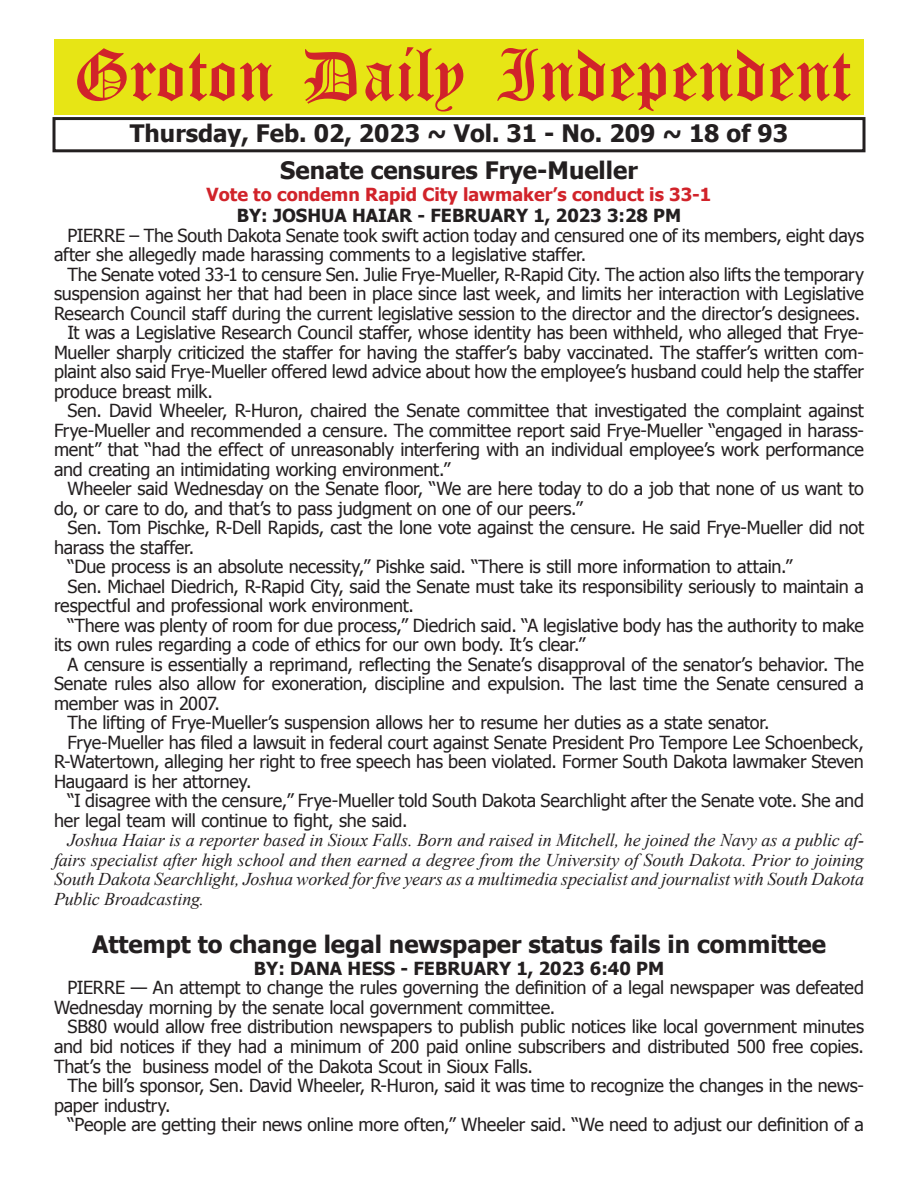
<style>
.page{position:relative;width:918px;height:1188px;background:#fff}
.page>*{position:absolute;margin:0;border:0;box-sizing:border-box;transform-origin:0 0}
.t1{font:54px "Old English Five";color:#d1232a}
.t2{font:700 24px "Tahoma";color:#231f20}
.t3{font:18px/19.5px "Tahoma";letter-spacing:-.015em;color:#231f20}
.t4{font:italic 18px/19.5px "Times New Roman";letter-spacing:-.005em;color:#231f20;text-align:justify}
.t5{font:700 18px "Tahoma";color:#231f20}
.t6{font:700 18px "Tahoma";color:#d1232a}
</style>
<div class="page">
<div style="left:52px;top:117px;width:814px;height:35px;border:3px solid #231f20"></div>
<div style="left:54px;top:40px;width:810px;height:75px;background:#e7e515"></div>
<h1 class="t1" style="left:73px;top:50px;width:779px">Groton Daily Independent</h1>
<h2 class="t2" style="left:130px;top:116px;width:660px">Thursday, Feb. 02, 2023 ~ Vol. 31 - No. 209 ~ 18 of 93</h2>
<h2 class="t2" style="left:280px;top:154px;width:359px">Senate censures Frye-Mueller</h2>
<p class="t6" style="left:207px;top:182px;width:506px">Vote to condemn Rapid City lawmaker’s conduct is 33-1</p>
<p class="t5" style="left:237px;top:203px;width:446px">BY: JOSHUA HAIAR - FEBRUARY 1, 2023 3:28 PM</p>
<p class="t3" style="left:54px;top:225px;width:812px;text-indent:14px">PIERRE – The South Dakota Senate took swift action today and censured one of its members, eight days after she allegedly made harassing comments to a legislative staffer.</p>
<p class="t3" style="left:68px;top:264px;width:798px">The Senate voted 33-1 to censure Sen. Julie Frye-Mueller, R-Rapid City. The action also lifts the temporary</p>
<p class="t3" style="left:54px;top:283px;width:811px">suspension against her that had been in place since last week, and limits her interaction with Legislative</p>
<p class="t3" style="left:54px;top:303px;width:808px">Research Council staff during the current legislative session to the director and the director’s designees.</p>
<p class="t3" style="left:68px;top:322px;width:798px">It was a Legislative Research Council staffer, whose identity has been withheld, who alleged that Frye-</p>
<p class="t3" style="left:54px;top:342px;width:811px">Mueller sharply criticized the staffer for having the staffer’s baby vaccinated. The staffer’s written com-</p>
<p class="t3" style="left:54px;top:361px;width:812px">plaint also said Frye-Mueller offered lewd advice about how the employee’s husband could help the staffer</p>
<p class="t3" style="left:54px;top:381px;width:160px">produce breast milk.</p>
<p class="t3" style="left:68px;top:400px;width:798px">Sen. David Wheeler, R-Huron, chaired the Senate committee that investigated the complaint against</p>
<p class="t3" style="left:54px;top:420px;width:811px">Frye-Mueller and recommended a censure. The committee report said Frye-Mueller “engaged in harass-</p>
<p class="t3" style="left:54px;top:439px;width:811px">ment” that “had the effect of unreasonably interfering with an individual employee’s work performance</p>
<p class="t3" style="left:54px;top:459px;width:398px">and creating an intimidating working environment.”</p>
<p class="t3" style="left:68px;top:478px;width:798px">Wheeler said Wednesday on the Senate floor, “We are here today to do a job that none of us want to</p>
<p class="t3" style="left:54px;top:498px;width:530px">do, or care to do, and that’s to pass judgment on one of our peers.”</p>
<p class="t3" style="left:68px;top:517px;width:798px">Sen. Tom Pischke, R-Dell Rapids, cast the lone vote against the censure. He said Frye-Mueller did not</p>
<p class="t3" style="left:54px;top:537px;width:142px">harass the staffer.</p>
<p class="t3" style="left:68px;top:556px;width:727px">“Due process is an absolute necessity,” Pishke said. “There is still more information to attain.”</p>
<p class="t3" style="left:68px;top:576px;width:798px">Sen. Michael Diedrich, R-Rapid City, said the Senate must take its responsibility seriously to maintain a</p>
<p class="t3" style="left:54px;top:595px;width:362px">respectful and professional work environment.</p>
<p class="t3" style="left:68px;top:615px;width:798px">“There was plenty of room for due process,” Diedrich said. “A legislative body has the authority to make</p>
<p class="t3" style="left:54px;top:634px;width:533px">its own rules regarding a code of ethics for our own body. It’s clear.”</p>
<p class="t3" style="left:68px;top:654px;width:798px">A censure is essentially a reprimand, reflecting the Senate’s disapproval of the senator’s behavior. The</p>
<p class="t3" style="left:54px;top:673px;width:811px">Senate rules also allow for exoneration, discipline and expulsion. The last time the Senate censured a</p>
<p class="t3" style="left:54px;top:693px;width:168px">member was in 2007.</p>
<p class="t3" style="left:68px;top:712px;width:704px">The lifting of Frye-Mueller’s suspension allows her to resume her duties as a state senator.</p>
<p class="t3" style="left:68px;top:732px;width:798px">Frye-Mueller has filed a lawsuit in federal court against Senate President Pro Tempore Lee Schoenbeck,</p>
<p class="t3" style="left:54px;top:751px;width:812px">R-Watertown, alleging her right to free speech has been violated. Former South Dakota lawmaker Steven</p>
<p class="t3" style="left:54px;top:771px;width:199px">Haugaard is her attorney.</p>
<p class="t3" style="left:68px;top:790px;width:798px">“I disagree with the censure,” Frye-Mueller told South Dakota Searchlight after the Senate vote. She and</p>
<p class="t3" style="left:54px;top:810px;width:355px">her legal team will continue to fight, she said.</p>
<p class="t4" style="left:54px;top:830px;width:812px;text-indent:14px">Joshua Haiar is a reporter based in Sioux Falls. Born and raised in Mitchell, he joined the Navy as a public af&shy;fairs specialist after high school and then earned a degree from the University of South Dakota. Prior to joining South Dakota Searchlight, Joshua worked for five years as a multimedia specialist and journalist with South Dakota Public Broadcasting.</p>
<h2 class="t2" style="left:92px;top:928px;width:735px">Attempt to change legal newspaper status fails in committee</h2>
<p class="t5" style="left:254px;top:956px;width:412px">BY: DANA HESS - FEBRUARY 1, 2023 6:40 PM</p>
<p class="t3" style="left:54px;top:977px;width:811px;text-indent:13px">PIERRE — An attempt to change the rules governing the definition of a legal newspaper was defeated<br>Wednesday morning by the senate local government committee.</p>
<p class="t3" style="left:54px;top:1016px;width:812px;text-align:justify;text-indent:13px">SB80 would allow free distribution newspapers to publish public notices like local government minutes and bid notices if they had a minimum of 200 paid online subscribers and distributed 500 free copies.<br>That’s the business model of the Dakota Scout in Sioux Falls.</p>
<p class="t3" style="left:54px;top:1075px;width:812px;text-indent:14px">The bill’s sponsor, Sen. David Wheeler, R-Huron, said it was time to recognize the changes in the news&shy;paper industry.</p>
<p class="t3" style="left:68px;top:1114px;width:798px">“People are getting their news online more often,” Wheeler said. “We need to adjust our definition of a</p>
</div>
